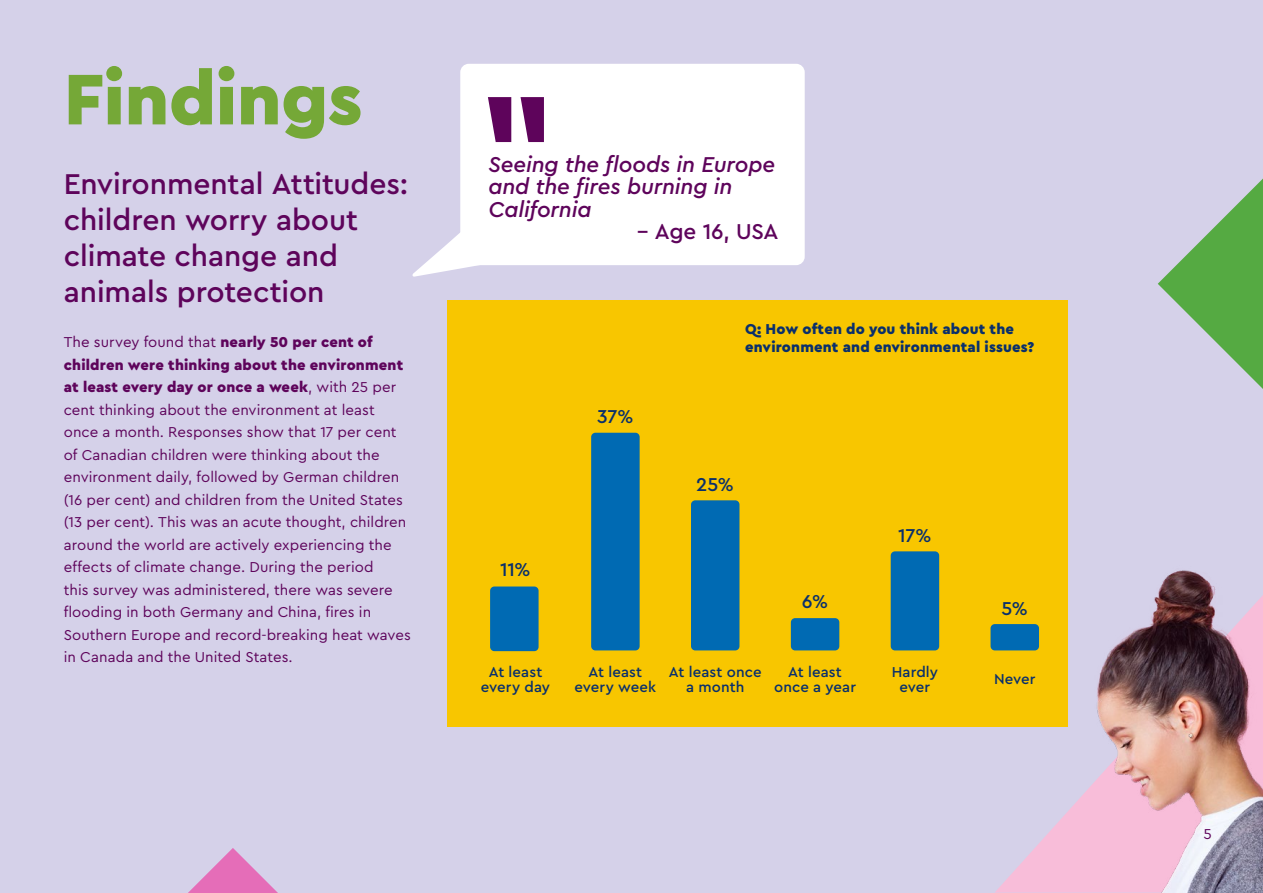
<style>
.page{position:relative;width:1263px;height:893px;background:#d5d1e9}
.page>*{position:absolute;margin:0;border:0;box-sizing:border-box;transform-origin:0 0}
.t1{font:900 75px "Cera Pro";letter-spacing:-.005em;color:#75a837}
.t2{font:500 30px/36px "Cera Pro";letter-spacing:-.005em;color:#5e045b}
.t3{font:italic 500 22.5px/22.5px "Cera Pro";letter-spacing:-.005em;color:#5e045b}
.t4{font:500 22.5px "Cera Pro";letter-spacing:-.02em;color:#5e045b}
.t5{font:500 19.5px "Cera Pro";letter-spacing:-.015em;color:#092f6c}
.t6{font:15px/22.5px "Cera Pro";letter-spacing:.005em;color:#5e045b}
.t7{font:500 15px/15px "Cera Pro";letter-spacing:.01em;color:#092f6c;text-align:center}
.t8{font:900 15px/18px "Cera Pro";letter-spacing:.01em;color:#092f6c}
.s1{font-weight:900}
</style>
<div class="page">
<svg style="left:188px;top:848px;width:90px;height:45px"></svg>
<img style="left:995px;top:570px;width:268px;height:323px">
<div style="left:447px;top:300px;width:621px;height:427px;background:#f8c600"></div>
<div style="left:490px;top:586px;width:49px;height:65px;background:#006ab3;border-radius:4px"></div>
<div style="left:591px;top:433px;width:49px;height:217px;background:#006ab3;border-radius:4px"></div>
<div style="left:691px;top:500px;width:48px;height:150px;background:#006ab3;border-radius:4px"></div>
<div style="left:791px;top:618px;width:48px;height:32px;background:#006ab3;border-radius:4px"></div>
<div style="left:891px;top:551px;width:48px;height:99px;background:#006ab3;border-radius:4px"></div>
<div style="left:990px;top:624px;width:49px;height:26px;background:#006ab3;border-radius:4px"></div>
<div style="left:460px;top:64px;width:345px;height:201px;background:#fff;border-radius:9px"></div>
<svg style="left:488px;top:97px;width:56px;height:45px"></svg>
<svg style="left:412px;top:219px;width:68px;height:58px"></svg>
<svg style="left:1158px;top:179px;width:105px;height:210px"></svg>
<h1 class="t1" style="left:64px;top:49px;width:300px">Findings</h1>
<h2 class="t2" style="left:64px;top:165px;width:346px">Environmental Attitudes: children worry about climate change and animals protection</h2>
<p class="t6" style="left:64px;top:330px;width:349px">The survey found that <span class="s1">nearly 50 per cent of children were thinking about the environment at least every day or once a week</span>, with 25 per cent thinking about the environment at least once a month. Responses show that 17 per cent of Canadian children were thinking about the environment daily, followed by German children (16 per cent) and children from the United States (13 per cent). This was an acute thought, children around the world are actively experiencing the effects of climate change. During the period<br>this survey was administered, there was severe flooding in both Germany and China, fires in Southern Europe and record-breaking heat waves in Canada and the United States.</p>
<h3 class="t3" style="left:488px;top:152px;width:288px">Seeing the floods in Europe and the fires burning in<br>California</h3>
<h3 class="t4" style="left:637px;top:217px;width:143px">– Age 16, USA</h3>
<h3 class="t5" style="left:500px;top:557px;width:32px">11%</h3>
<p class="t7" style="left:481px;top:663px;width:71px">At least every day</p>
<h3 class="t5" style="left:597px;top:404px;width:38px">37%</h3>
<p class="t8" style="left:745px;top:320px;width:291px">Q: How often do you think about the environment and environmental issues?</p>
<h3 class="t5" style="left:696px;top:471px;width:39px">25%</h3>
<h3 class="t5" style="left:802px;top:589px;width:28px">6%</h3>
<h3 class="t5" style="left:898px;top:522px;width:35px">17%</h3>
<h3 class="t5" style="left:1001px;top:595px;width:28px">5%</h3>
<p class="t7" style="left:575px;top:663px;width:83px">At least every week</p>
<p class="t7" style="left:669px;top:663px;width:94px">At least once a month</p>
<p class="t7" style="left:774px;top:663px;width:83px">At least once a year</p>
<p class="t7" style="left:994px;top:671px;width:43px">Never</p>
<p class="t7" style="left:892px;top:663px;width:48px">Hardly ever</p>
<p class="t6" style="left:1203px;top:822px;width:10px">5</p>
</div>
